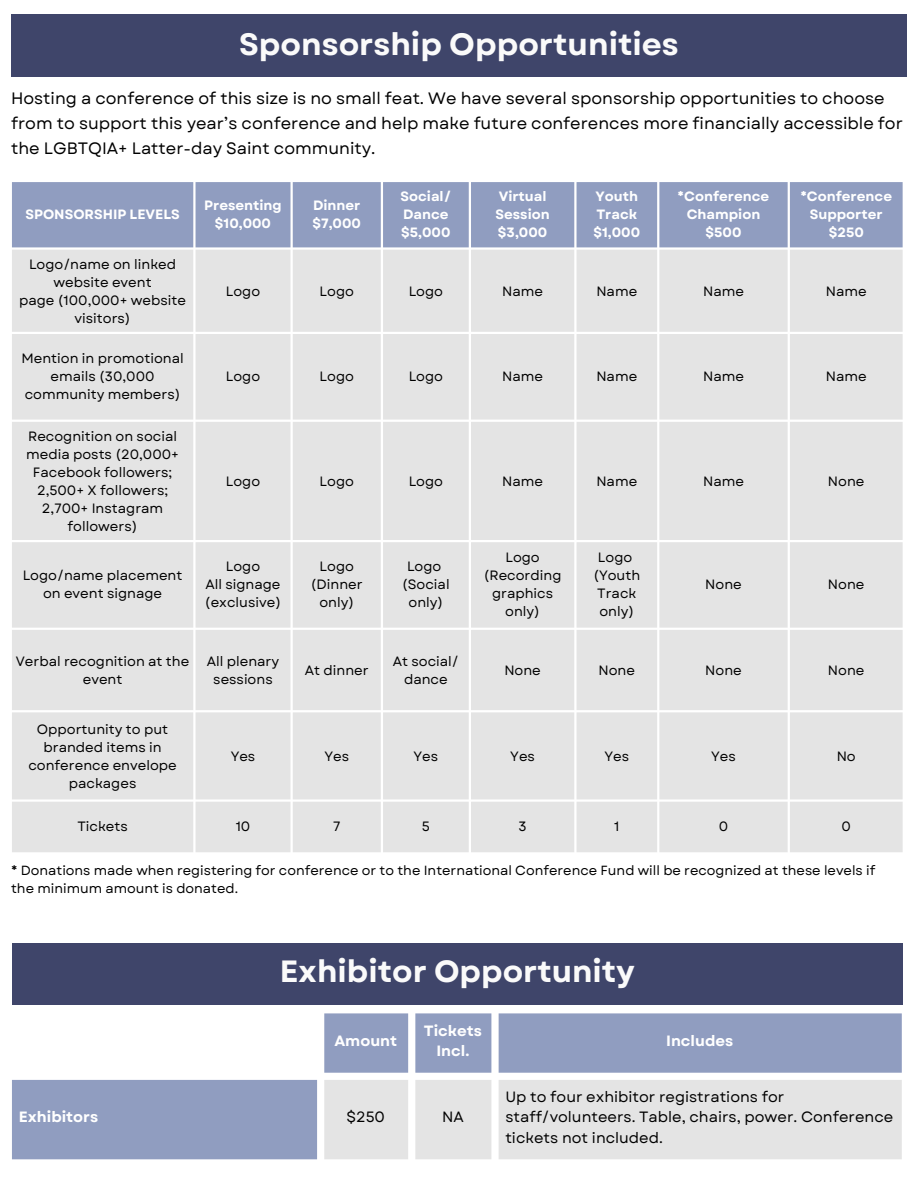
<style>
.page{position:relative;width:918px;height:1188px;background:#fff}
.page>*{position:absolute;margin:0;border:0;box-sizing:border-box;transform-origin:0 0}
.t1{font:700 30.9px "Garet";color:#fafafa}
.t2{font:700 30.75px "Garet";color:#fafafa}
.t3{font:16.5px/24.8px "Garet";color:#000}
.t4{font:14.85px/20.1px "Garet";color:#000}
.t5{font:700 14.85px "Garet";color:#fff}
.t6{font:13.5px/18px "Garet";color:#000;text-align:center}
.t7{font:700 13.5px/18px "Garet";color:#fff}
.t8{font:13.2px/17.7px "Garet";color:#000}
</style>
<div class="page">
<div style="left:11px;top:15px;width:896px;height:62px;background:#3f456a"></div>
<div style="left:12px;top:182px;width:891px;height:65px;background:#909dc0"></div>
<div style="left:12px;top:250px;width:891px;height:602px;background:#e4e4e4"></div>
<svg style="left:12px;top:1013px;width:890px;height:146px;fill:#909dc0"></svg>
<div style="left:324px;top:1080px;width:578px;height:79px;background:#e4e4e4"></div>
<div style="left:12px;top:943px;width:891px;height:61px;background:#3f456a"></div>
<p class="t1" style="left:239px;top:22px;width:441px">Sponsorship Opportunities</p>
<p class="t3" style="left:11px;top:86px;width:893px">Hosting a conference of this size is no small feat. We have several sponsorship opportunities to choose from to support this year’s conference and help make future conferences more financially accessible for the LGBTQIA+ Latter-day Saint community.</p>
<h1 class="t7" style="left:25px;top:206px;width:156px">SPONSORSHIP LEVELS</h1>
<p class="t6" style="left:19px;top:255px;width:169px">Logo/name on linked website event<br>page (100,000+ website visitors)</p>
<p class="t6" style="left:21px;top:350px;width:164px">Mention in promotional emails (30,000 community members)</p>
<p class="t6" style="left:26px;top:427px;width:154px">Recognition on social media posts (20,000+<br>Facebook followers;<br>2,500+ X followers;<br>2,700+ Instagram followers)</p>
<p class="t6" style="left:23px;top:567px;width:161px">Logo/name placement on event signage</p>
<h2 class="t7" style="left:204px;top:197px;width:79px">Presenting</h2>
<p class="t7" style="left:215px;top:215px;width:58px">$10,000</p>
<p class="t7" style="left:313px;top:197px;width:49px">Dinner</p>
<p class="t7" style="left:312px;top:215px;width:50px">$7,000</p>
<p class="t7" style="left:400px;top:188px;width:52px">Social/</p>
<p class="t7" style="left:403px;top:206px;width:47px">Dance</p>
<p class="t7" style="left:401px;top:224px;width:51px">$5,000</p>
<p class="t7" style="left:499px;top:188px;width:49px">Virtual</p>
<p class="t7" style="left:495px;top:206px;width:56px">Session</p>
<p class="t7" style="left:498px;top:224px;width:51px">$3,000</p>
<p class="t7" style="left:596px;top:188px;width:44px">Youth<br>Track</p>
<p class="t7" style="left:593px;top:224px;width:48px">$1,000</p>
<p class="t7" style="left:678px;top:188px;width:93px">*Conference</p>
<p class="t7" style="left:687px;top:206px;width:75px">Champion</p>
<p class="t7" style="left:706px;top:224px;width:37px">$500</p>
<p class="t7" style="left:800px;top:188px;width:93px">*Conference</p>
<p class="t7" style="left:810px;top:206px;width:75px">Supporter</p>
<p class="t7" style="left:829px;top:224px;width:37px">$250</p>
<p class="t6" style="left:226px;top:282px;width:36px">Logo</p>
<p class="t6" style="left:320px;top:282px;width:36px">Logo</p>
<p class="t6" style="left:409px;top:282px;width:36px">Logo</p>
<p class="t6" style="left:502px;top:282px;width:42px">Name</p>
<p class="t6" style="left:596px;top:282px;width:42px">Name</p>
<p class="t6" style="left:703px;top:282px;width:42px">Name</p>
<p class="t6" style="left:826px;top:282px;width:42px">Name</p>
<p class="t6" style="left:226px;top:368px;width:36px">Logo</p>
<p class="t6" style="left:320px;top:368px;width:36px">Logo</p>
<p class="t6" style="left:409px;top:368px;width:36px">Logo</p>
<p class="t6" style="left:502px;top:368px;width:42px">Name</p>
<p class="t6" style="left:596px;top:368px;width:42px">Name</p>
<p class="t6" style="left:703px;top:368px;width:42px">Name</p>
<p class="t6" style="left:826px;top:368px;width:42px">Name</p>
<p class="t6" style="left:226px;top:472px;width:36px">Logo</p>
<p class="t6" style="left:320px;top:472px;width:36px">Logo</p>
<p class="t6" style="left:409px;top:472px;width:36px">Logo</p>
<p class="t6" style="left:502px;top:472px;width:42px">Name</p>
<p class="t6" style="left:596px;top:472px;width:42px">Name</p>
<p class="t6" style="left:703px;top:472px;width:42px">Name</p>
<p class="t6" style="left:828px;top:472px;width:38px">None</p>
<p class="t6" style="left:226px;top:558px;width:36px">Logo</p>
<p class="t6" style="left:205px;top:576px;width:78px;text-align:left">All signage (exclusive)</p>
<p class="t6" style="left:320px;top:558px;width:36px">Logo</p>
<p class="t6" style="left:311px;top:576px;width:53px">(Dinner only)</p>
<p class="t6" style="left:407px;top:558px;width:36px">Logo</p>
<p class="t6" style="left:402px;top:576px;width:49px">(Social only)</p>
<p class="t6" style="left:484px;top:549px;width:79px">Logo (Recording graphics only)</p>
<p class="t6" style="left:598px;top:549px;width:36px">Logo</p>
<p class="t6" style="left:593px;top:567px;width:48px;text-align:left">(Youth<br>Track only)</p>
<p class="t6" style="left:705px;top:576px;width:38px">None</p>
<p class="t6" style="left:828px;top:576px;width:38px">None</p>
<p class="t6" style="left:16px;top:652px;width:175px">Verbal recognition at the event</p>
<p class="t6" style="left:207px;top:652px;width:74px">All plenary sessions</p>
<p class="t6" style="left:305px;top:661px;width:65px">At dinner</p>
<p class="t6" style="left:393px;top:652px;width:68px">At social/</p>
<p class="t6" style="left:404px;top:670px;width:45px">dance</p>
<p class="t6" style="left:504px;top:661px;width:38px">None</p>
<p class="t6" style="left:599px;top:661px;width:38px">None</p>
<p class="t6" style="left:705px;top:661px;width:38px">None</p>
<p class="t6" style="left:828px;top:661px;width:38px">None</p>
<p class="t6" style="left:28px;top:720px;width:150px">Opportunity to put branded items in conference envelope packages</p>
<p class="t6" style="left:231px;top:747px;width:26px">Yes</p>
<p class="t6" style="left:324px;top:747px;width:26px">Yes</p>
<p class="t6" style="left:414px;top:747px;width:26px">Yes</p>
<p class="t6" style="left:510px;top:747px;width:26px">Yes</p>
<p class="t6" style="left:605px;top:747px;width:26px">Yes</p>
<p class="t6" style="left:711px;top:747px;width:26px">Yes</p>
<p class="t6" style="left:837px;top:747px;width:21px">No</p>
<p class="t6" style="left:77px;top:817px;width:52px">Tickets</p>
<p class="t6" style="left:236px;top:817px;width:16px">10</p>
<p class="t6" style="left:333px;top:817px;width:9px">7</p>
<p class="t6" style="left:422px;top:817px;width:10px">5</p>
<p class="t6" style="left:519px;top:817px;width:10px">3</p>
<p class="t6" style="left:614px;top:817px;width:7px">1</p>
<p class="t6" style="left:719px;top:817px;width:11px">0</p>
<p class="t6" style="left:842px;top:817px;width:11px">0</p>
<p class="t8" style="left:11px;top:862px;width:866px">* Donations made when registering for conference or to the International Conference Fund will be recognized at these levels if the minimum amount is donated.</p>
<p class="t2" style="left:280px;top:949px;width:357px">Exhibitor Opportunity</p>
<h1 class="t5" style="left:334px;top:1030px;width:64px">Amount</h1>
<p class="t5" style="left:424px;top:1020px;width:60px">Tickets</p>
<p class="t5" style="left:436px;top:1040px;width:35px">Incl.</p>
<p class="t5" style="left:666px;top:1030px;width:69px">Includes</p>
<p class="t5" style="left:19px;top:1107px;width:81px">Exhibitors</p>
<p class="t4" style="left:346px;top:1107px;width:40px">$250</p>
<p class="t4" style="left:442px;top:1107px;width:23px">NA</p>
<p class="t4" style="left:505px;top:1087px;width:389px">Up to four exhibitor registrations for staff/volunteers. Table, chairs, power. Conference tickets not included.</p>
</div>
